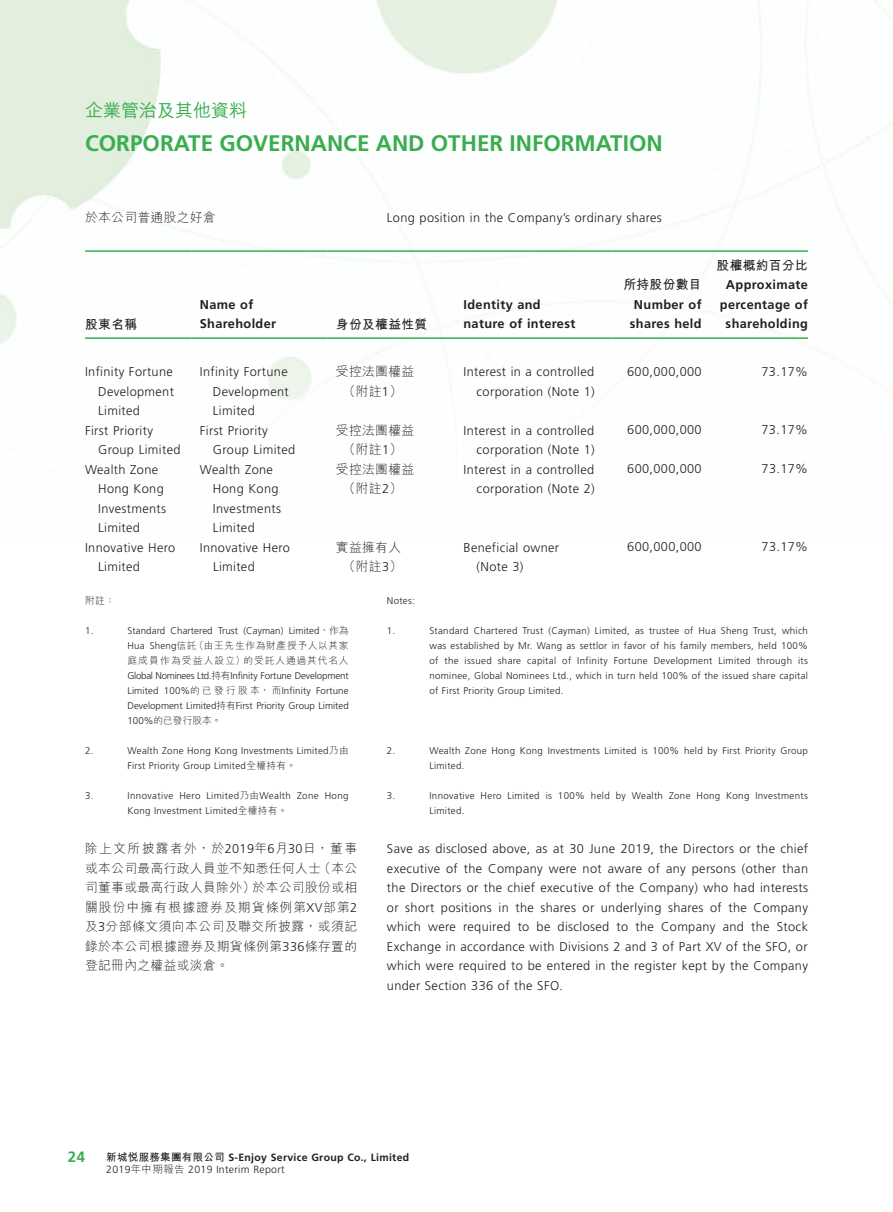
<style>
.page{position:relative;width:893px;height:1212px;background:#fff}
.page>*{position:absolute;margin:0;border:0;box-sizing:border-box;transform-origin:0 0}
.t1{font:700 22.5px "Frutiger LT Std";color:#39ad4f}
.t2{font:500 18px "M Hei HK";color:#39ad4f}
.t3{font:700 15px "Frutiger LT Std";color:#39ad4f}
.t4{font:300 12.75px/19.5px "Frutiger LT Std";letter-spacing:.03em;color:#231f20}
.t5{font:300 12.75px/19.5px "M Hei HK";letter-spacing:.03em;color:#231f20;text-align:center}
.t6{font:700 12.75px/19.5px "Frutiger LT Std";letter-spacing:.03em;color:#231f20}
.t7{font:700 12.75px "M Hei HK";letter-spacing:.03em;color:#231f20}
.t8{font:700 10.5px/12px "Frutiger LT Std";letter-spacing:.03em;color:#231f20}
.t9{font:300 9.75px/15px "Frutiger LT Std";letter-spacing:.03em;color:#231f20}
.t10{font:300 9.75px/15px "M Hei HK";letter-spacing:.085em;color:#231f20}
.t11{font:300 9.75px "Frutiger LT Std";letter-spacing:.005em;color:#231f20}
.t12{font:300 9.75px "M Hei HK";letter-spacing:.065em;color:#231f20}
.s1{font-family:"Frutiger LT Std"}
.s2{font-family:"M Hei HK"}
.s3{font-weight:300}
.s4{font-family:"M Hei HK";font-weight:300}
</style>
<div class="page">
<img style="left:0;top:0;width:893px;height:400px">
<hr style="left:85px;top:250px;width:106px;height:2px;background:#39ad4f">
<hr style="left:191px;top:250px;width:136px;height:2px;background:#39ad4f">
<hr style="left:327px;top:250px;width:128px;height:2px;background:#39ad4f">
<hr style="left:455px;top:250px;width:157px;height:2px;background:#39ad4f">
<hr style="left:612px;top:250px;width:98px;height:2px;background:#39ad4f">
<hr style="left:710px;top:250px;width:98px;height:2px;background:#39ad4f">
<hr style="left:85px;top:337px;width:106px;height:2px;background:#39ad4f">
<hr style="left:191px;top:337px;width:136px;height:2px;background:#39ad4f">
<hr style="left:327px;top:337px;width:128px;height:2px;background:#39ad4f">
<hr style="left:455px;top:337px;width:157px;height:2px;background:#39ad4f">
<hr style="left:612px;top:337px;width:98px;height:2px;background:#39ad4f">
<hr style="left:710px;top:337px;width:98px;height:2px;background:#39ad4f">
<h2 class="t2" style="left:85px;top:97px;width:163px">企業管治及其他資料</h2>
<h1 class="t1" style="left:85px;top:130px;width:561px">Corporate governance AN D OTHER INFORMATION</h1>
<p class="t5" style="left:85px;top:208px;width:132px">於本公司普通股之好倉</p>
<p class="t4" style="left:387px;top:208px;width:276px">Long position in the Company’s ordinary shares</p>
<p class="t7" style="left:85px;top:315px;width:54px">股東名稱</p>
<p class="t6" style="left:200px;top:295px;width:78px">Name of<br>Shareholder</p>
<p class="t7" style="left:336px;top:315px;width:93px">身份及權益性質</p>
<p class="t6" style="left:463px;top:295px;width:113px">Identity and nature of interest</p>
<p class="t7" style="left:623px;top:275px;width:80px">所持股份數目</p>
<p class="t6" style="left:630px;top:295px;width:73px;text-align:center">Number of shares held</p>
<p class="t7" style="left:716px;top:256px;width:93px">股權概約百分比</p>
<p class="t6" style="left:720px;top:275px;width:90px;text-align:center">Approximate percentage of shareholding</p>
<p class="t4" style="left:98px;top:362px;width:77px;text-align:justify;text-indent:-13px">Infinity Fortune Development Limited</p>
<p class="t4" style="left:213px;top:362px;width:77px;text-align:justify;text-indent:-13px">Infinity Fortune Development Limited</p>
<p class="t5" style="left:336px;top:362px;width:80px">受控法團權益（附註<span class="s1">1</span>）</p>
<p class="t4" style="left:463px;top:362px;width:133px;text-align:right">Interest in a controlled corporation (Note 1)</p>
<p class="t4" style="left:627px;top:362px;width:76px">600,000,000</p>
<p class="t4" style="left:761px;top:362px;width:48px">73.17%</p>
<p class="t4" style="left:98px;top:421px;width:84px;text-indent:-13px">First Priority<br>Group Limited</p>
<p class="t4" style="left:213px;top:421px;width:84px;text-indent:-13px">First Priority<br>Group Limited</p>
<p class="t5" style="left:336px;top:420px;width:80px">受控法團權益（附註<span class="s1">1</span>）</p>
<p class="t4" style="left:463px;top:421px;width:133px;text-align:right">Interest in a controlled corporation (Note 1)</p>
<p class="t4" style="left:627px;top:420px;width:76px">600,000,000</p>
<p class="t4" style="left:761px;top:420px;width:48px">73.17%</p>
<p class="t4" style="left:98px;top:460px;width:70px;text-indent:-13px">Wealth Zone<br>Hong Kong<br>Investments<br>Limited</p>
<p class="t4" style="left:213px;top:460px;width:70px;text-indent:-13px">Wealth Zone<br>Hong Kong<br>Investments<br>Limited</p>
<p class="t5" style="left:336px;top:459px;width:80px">受控法團權益（附註<span class="s1">2</span>）</p>
<p class="t4" style="left:463px;top:460px;width:133px;text-align:right">Interest in a controlled corporation (Note 2)</p>
<p class="t4" style="left:627px;top:459px;width:76px">600,000,000</p>
<p class="t4" style="left:761px;top:459px;width:48px">73.17%</p>
<p class="t4" style="left:98px;top:538px;width:79px;text-indent:-13px">Innovative Hero<br>Limited</p>
<p class="t4" style="left:213px;top:538px;width:79px;text-indent:-13px">Innovative Hero<br>Limited</p>
<p class="t5" style="left:336px;top:537px;width:68px">實益擁有人（附註<span class="s1">3</span>）</p>
<p class="t4" style="left:477px;top:538px;width:84px;text-indent:-13px">Beneficial owner (Note 3)</p>
<p class="t4" style="left:627px;top:537px;width:76px">600,000,000</p>
<p class="t4" style="left:762px;top:537px;width:48px">73.17%</p>
<p class="t12" style="left:85px;top:596px;width:31px">附註：</p>
<p class="t9" style="left:85px;top:623px;width:10px">1.</p>
<p class="t11" style="left:128px;top:625px;width:223px">Standard Chartered Trust (Cayman) Limited<span class="s2">，作為</span></p>
<p class="t10" style="left:128px;top:638px;width:223px"><span class="s1">Hua Sheng</span>信託（由王先生作為財產授予人以其家庭成員作為受益人設立）的受託人通過其代名人</p>
<p class="t9" style="left:128px;top:668px;width:223px;text-align:justify">Global Nominees Ltd.<span class="s2">持有</span>Infinity Fortune Development Limited 100%<span class="s2">的已發行股本，而</span>Infinity Fortune Development Limited<span class="s2">持有</span>First Priority Group Limited</p>
<p class="t12" style="left:128px;top:716px;width:96px"><span class="s1">100%</span>的已發行股本。</p>
<p class="t9" style="left:85px;top:743px;width:10px">2.</p>
<p class="t9" style="left:128px;top:743px;width:223px">Wealth Zone Hong Kong Investments Limited<span class="s2">乃由<br></span>First Priority Group Limited<span class="s2">全權持有。</span></p>
<p class="t9" style="left:85px;top:788px;width:10px">3.</p>
<p class="t9" style="left:128px;top:788px;width:223px">Innovative Hero Limited<span class="s2">乃由</span>Wealth Zone Hong<br>Kong Investment Limited<span class="s2">全權持有。</span></p>
<p class="t5" style="left:85px;top:839px;width:274px;text-align:justify">除上文所披露者外，於<span class="s1">2019</span>年<span class="s1">6</span>月<span class="s1">30</span>日，董事或本公司最高行政人員並不知悉任何人士（本公司董事或最高行政人員除外）於本公司股份或相關股份中擁有根據證券及期貨條例第<span class="s1">XV</span>部第<span class="s1">2</span>及<span class="s1">3</span>分部條文須向本公司及聯交所披露，或須記錄於本公司根據證券及期貨條例第<span class="s1">336</span>條存置的登記冊內之權益或淡倉。</p>
<p class="t9" style="left:387px;top:593px;width:29px">Notes:</p>
<p class="t9" style="left:387px;top:623px;width:10px">1.</p>
<p class="t9" style="left:429px;top:623px;width:380px;text-align:justify">Standard Chartered Trust (Cayman) Limited, as trustee of Hua Sheng Trust, which was established by Mr. Wang as settlor in favor of his family members, held 100% of the issued share capital of Infinity Fortune Development Limited through its nominee, Global Nominees Ltd., which in turn held 100% of the issued share capital of First Priority Group Limited.</p>
<p class="t9" style="left:387px;top:743px;width:10px">2.</p>
<p class="t9" style="left:429px;top:743px;width:380px">Wealth Zone Hong Kong Investments Limited is 100% held by First Priority Group<br>Limited.</p>
<p class="t9" style="left:387px;top:788px;width:10px">3.</p>
<p class="t9" style="left:429px;top:788px;width:380px">Innovative Hero Limited is 100% held by Wealth Zone Hong Kong Investments<br>Limited.</p>
<p class="t4" style="left:387px;top:839px;width:423px;text-align:justify">Save as disclosed above, as at 30 June 2019, the Directors or the chief executive of the Company were not aware of any persons (other than the Directors or the chief executive of the Company) who had interests or short positions in the shares or underlying shares of the Company which were required to be disclosed to the Company and the Stock Exchange in accordance with Divisions 2 and 3 of Part XV of the SFO, or which were required to be entered in the register kept by the Company under Section 336 of the SFO.</p>
<p class="t3" style="left:68px;top:1148px;width:19px">24</p>
<p class="t8" style="left:106px;top:1151px;width:304px"><span class="s2">新城悅服務集團有限公司</span> S-Enjoy Service Group Co., Limited<br><span class="s3">2019</span><span class="s4">年中期報告</span> <span class="s3">2019 Interim Report</span></p>
</div>
